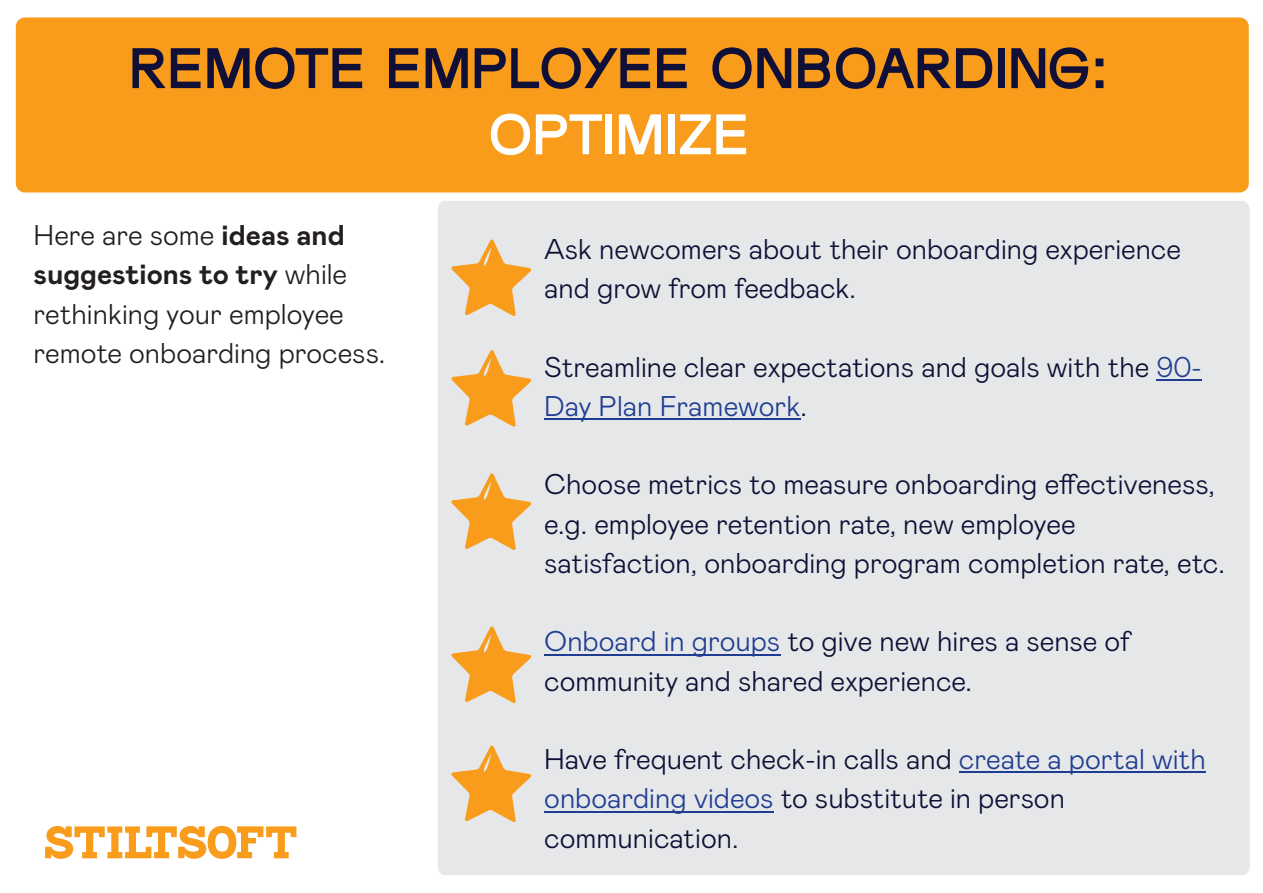
<style>
.page{position:relative;width:1263px;height:893px;background:#fff}
.page>*{position:absolute;margin:0;border:0;box-sizing:border-box;transform-origin:0 0}
.t1{font:700 57px/66.2px "Form";color:#0f0f37;text-align:center}
.t2{font:300 28.5px/39.3px "Mabry Pro";color:#0f0f37}
.t3{font:300 28.5px/39.3px "Mabry Pro";color:#231f20}
.s1{font-family:"Arial"}
.s2{color:#fff}
.s3{font-weight:700}
.s4{color:#1f3e93}
</style>
<div class="page">
<div style="left:16px;top:17px;width:1233px;height:175px;background:#f99c1c;border-radius:9px"></div>
<div style="left:438px;top:201px;width:812px;height:674px;background:#e6e7e8"></div>
<svg style="left:45px;top:826px;width:251px;height:33px"></svg>
<svg style="left:451px;top:239px;width:81px;height:78px;background:#eec58c"></svg>
<svg style="left:451px;top:350px;width:81px;height:77px;background:#eec58b"></svg>
<svg style="left:451px;top:473px;width:81px;height:77px;background:#eec58b"></svg>
<svg style="left:451px;top:626px;width:81px;height:77px;background:#eec58b"></svg>
<svg style="left:451px;top:745px;width:81px;height:78px;background:#eec58c"></svg>
<hr style="left:1156px;top:379px;width:46px;height:2px;background:#1f3e93">
<hr style="left:544px;top:419px;width:256px;height:1px;background:#1f3e93">
<hr style="left:544px;top:654px;width:236px;height:1px;background:#1f3e93">
<hr style="left:959px;top:772px;width:247px;height:1px;background:#1f3e93">
<hr style="left:544px;top:811px;width:230px;height:1px;background:#1f3e93">
<h1 class="t1" style="left:129px;top:36px;width:981px">REMOTE EMPLOYEE ONBOARDING<span class="s1">:<br></span><span class="s2">OPTIMIZE</span></h1>
<p class="t3" style="left:34px;top:217px;width:353px">Here are some <span class="s3">ideas and suggestions to try</span> while rethinking your employee remote onboarding process.</p>
<p class="t2" style="left:544px;top:231px;width:638px">Ask newcomers about their onboarding experience and grow from feedback.</p>
<p class="t2" style="left:544px;top:349px;width:659px">Streamline clear expectations and goals with the <span class="s4">90-<br>Day Plan Framework</span>.</p>
<p class="t2" style="left:544px;top:466px;width:682px">Choose metrics to measure onboarding effectiveness, e.g. employee retention rate, new employee satisfaction, onboarding program completion rate, etc.</p>
<p class="t2" style="left:544px;top:623px;width:588px"><span class="s4">Onboard in groups</span> to give new hires a sense of community and shared experience.</p>
<p class="t2" style="left:544px;top:741px;width:663px">Have frequent check-in calls and <span class="s4">create a portal with onboarding videos</span> to substitute in person communication.</p>
</div>
